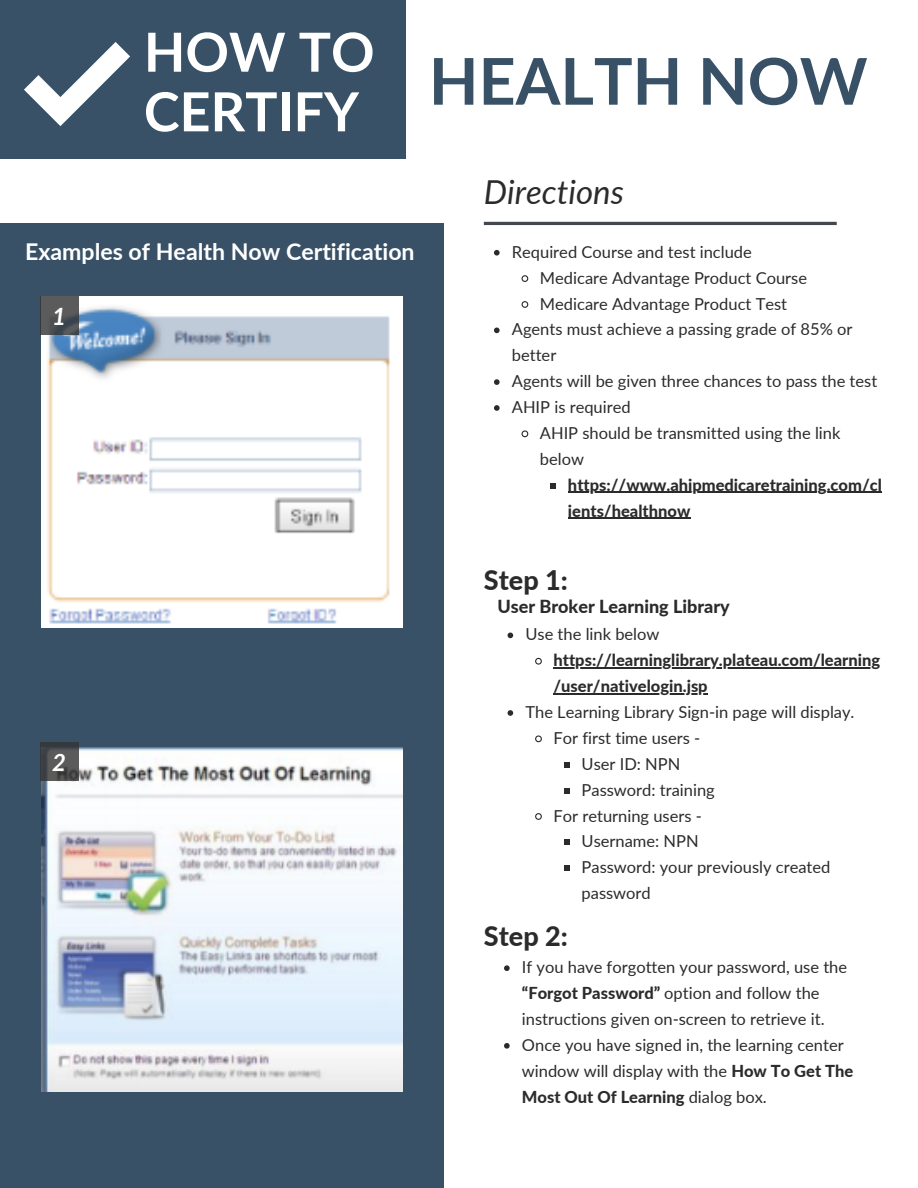
<style>
.page{position:relative;width:918px;height:1188px;background:#fff}
.page>*{position:absolute;margin:0;border:0;box-sizing:border-box;transform-origin:0 0}
.t1{font:700 64.5px "Lato";color:#385167}
.t2{font:700 53.85px "Lato";color:#fff}
.t3{font:italic 33px "Lato";color:#2b2b2b}
.t4{font:800 27px "Lato";color:#2b2b2b}
.t5{font:italic 700 23.85px "Lato";color:#fff}
.t6{font:700 23.1px "Lato";color:#fff}
.t7{font:800 18px "Lato";color:#2b2b2b}
.t8{font:16.5px/25.8px "Lato";color:#2b2b2b}
.t9{font:800 16.5px/25.8px "Lato";color:#2b2b2b}
.s1{font-weight:800}
</style>
<div class="page">
<div style="left:0;top:0;width:406px;height:159px;background:#385167"></div>
<svg style="left:24px;top:42px;width:106px;height:84px"></svg>
<svg style="left:484px;top:222px;width:353px;height:3px"></svg>
<div style="left:0;top:223px;width:443px;height:965px;background:#385167"></div>
<img style="left:41px;top:297px;width:361px;height:331px">
<svg style="left:40px;top:297px;width:38px;height:38px"></svg>
<img style="left:41px;top:747px;width:361px;height:345px">
<svg style="left:40px;top:743px;width:38px;height:38px"></svg>
<svg style="left:494px;top:250px;width:6px;height:6px"></svg>
<svg style="left:521px;top:275px;width:8px;height:7px"></svg>
<svg style="left:521px;top:301px;width:8px;height:7px"></svg>
<svg style="left:494px;top:328px;width:6px;height:5px"></svg>
<svg style="left:494px;top:379px;width:6px;height:6px"></svg>
<svg style="left:494px;top:405px;width:6px;height:6px"></svg>
<svg style="left:521px;top:430px;width:8px;height:8px"></svg>
<svg style="left:550px;top:483px;width:6px;height:5px"></svg>
<hr style="left:568px;top:492px;width:314px;height:1px;background:#2b2b2b">
<hr style="left:568px;top:518px;width:122px;height:1px;background:#2b2b2b">
<svg style="left:508px;top:633px;width:5px;height:5px"></svg>
<svg style="left:535px;top:657px;width:7px;height:8px"></svg>
<hr style="left:554px;top:667px;width:326px;height:2px;background:#2b2b2b">
<hr style="left:554px;top:693px;width:154px;height:1px;background:#2b2b2b">
<svg style="left:508px;top:710px;width:5px;height:6px"></svg>
<svg style="left:535px;top:735px;width:7px;height:8px"></svg>
<svg style="left:564px;top:762px;width:5px;height:6px"></svg>
<svg style="left:564px;top:788px;width:5px;height:5px"></svg>
<svg style="left:535px;top:813px;width:7px;height:7px"></svg>
<svg style="left:564px;top:840px;width:5px;height:5px"></svg>
<svg style="left:564px;top:865px;width:5px;height:6px"></svg>
<svg style="left:504px;top:965px;width:6px;height:6px"></svg>
<svg style="left:504px;top:1043px;width:6px;height:6px"></svg>
<p class="t2" style="left:144px;top:19px;width:232px">HOW TO</p>
<p class="t2" style="left:144px;top:78px;width:217px">CERTIFY</p>
<p class="t1" style="left:429px;top:41px;width:440px">HEALTH NOW</p>
<p class="t3" style="left:484px;top:172px;width:142px">Directions</p>
<p class="t6" style="left:25px;top:237px;width:391px">Examples of Health Now Certification</p>
<p class="t8" style="left:512px;top:239px;width:241px">Required Course and test include</p>
<p class="t8" style="left:540px;top:264px;width:269px">Medicare Advantage Product Course</p>
<p class="t8" style="left:540px;top:290px;width:249px">Medicare Advantage Product Test</p>
<p class="t8" style="left:512px;top:316px;width:342px">Agents must achieve a passing grade of 85% or better</p>
<p class="t8" style="left:512px;top:368px;width:367px">Agents will be given three chances to pass the test</p>
<p class="t8" style="left:512px;top:394px;width:120px">AHIP is required</p>
<p class="t8" style="left:540px;top:420px;width:302px">AHIP should be transmitted using the link below</p>
<p class="t9" style="left:568px;top:471px;width:315px">https://www.ahipmedicaretraining.com/cl ients/healthnow</p>
<p class="t5" style="left:52px;top:301px;width:15px">1</p>
<p class="t5" style="left:52px;top:747px;width:15px">2</p>
<p class="t4" style="left:484px;top:563px;width:86px">Step 1:</p>
<p class="t7" style="left:497px;top:595px;width:234px">User Broker Learning Library</p>
<p class="t8" style="left:525px;top:621px;width:136px">Use the link below</p>
<p class="t9" style="left:554px;top:647px;width:328px">https://learninglibrary.plateau.com/learning /user/nativelogin.jsp</p>
<p class="t8" style="left:525px;top:699px;width:331px">The Learning Library Sign-in page will display.</p>
<p class="t8" style="left:554px;top:725px;width:148px">For first time users -</p>
<p class="t8" style="left:582px;top:751px;width:100px">User ID: NPN</p>
<p class="t8" style="left:582px;top:776px;width:135px">Password: training</p>
<p class="t8" style="left:554px;top:802px;width:150px">For returning users -</p>
<p class="t8" style="left:582px;top:828px;width:119px">Username: NPN</p>
<p class="t8" style="left:582px;top:854px;width:250px">Password: your previously created password</p>
<p class="t4" style="left:484px;top:919px;width:86px">Step 2:</p>
<p class="t8" style="left:522px;top:954px;width:327px">If you have forgotten your password, use the <span class="s1">“Forgot Password”</span> option and follow the instructions given on-screen to retrieve it.</p>
<p class="t8" style="left:522px;top:1032px;width:333px">Once you have signed in, the learning center window will display with the <span class="s1">How To Get The<br>Most Out Of Learning</span> dialog box.</p>
</div>
